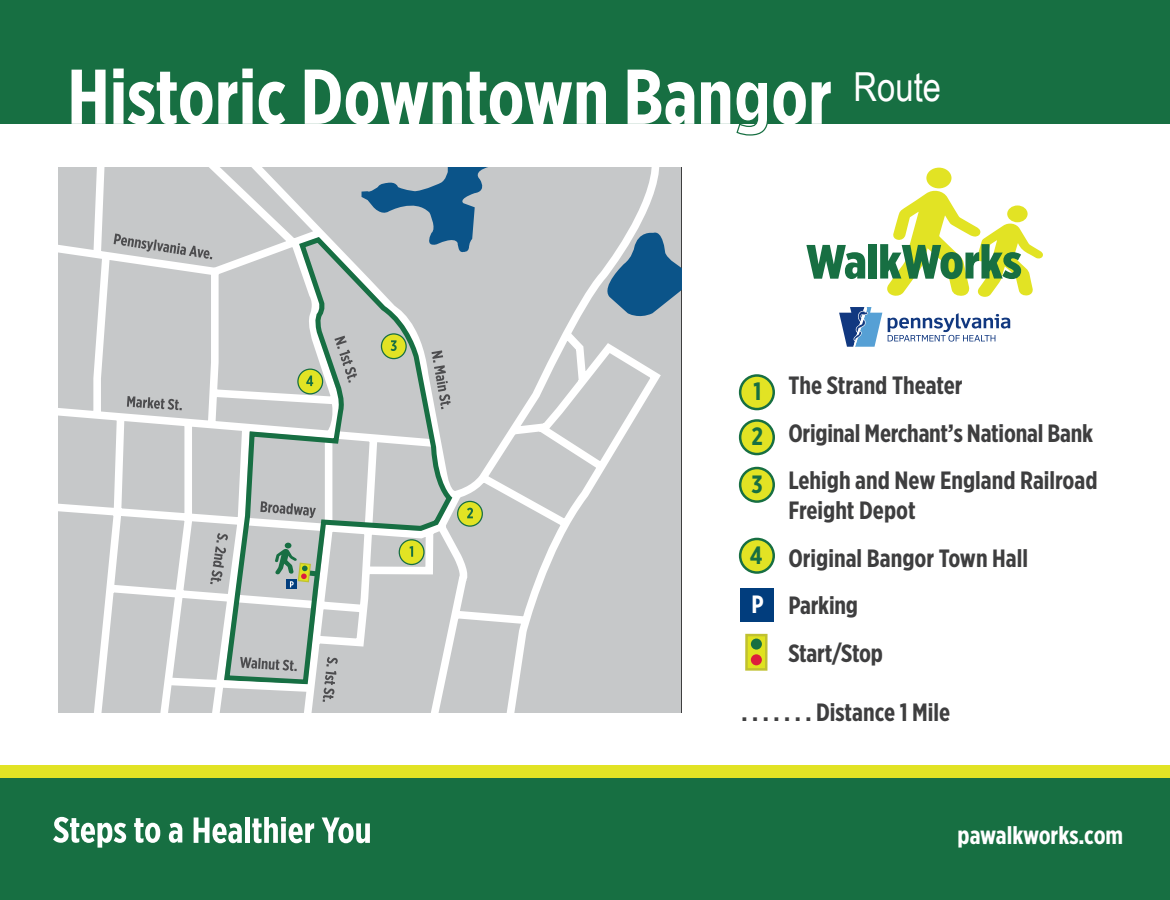
<style>
.page{position:relative;width:1170px;height:900px;background:#fff}
.page>*{position:absolute;margin:0;border:0;box-sizing:border-box;transform-origin:0 0}
.t1{font:700 77.5px "Gotham X Narrow";color:#fff}
.t2{font:40px "Arial Narrow";color:#fff}
.t3{font:700 25px/47.5px "Gotham X Narrow";color:#3e3e3f}
.t4{font:700 25px "Gotham X Narrow";color:#fff}
.t5{font:700 25px/45px "Gotham X Narrow";color:#176f42}
</style>
<div class="page">
<div style="left:0;top:0;width:1170px;height:124px;background:#176f42"></div>
<div style="left:0;top:765px;width:1170px;height:135px;background:#e2e324"></div>
<div style="left:0;top:778px;width:1170px;height:122px;background:#176f42"></div>
<svg style="left:53px;top:817px;width:73px;height:31px"></svg>
<svg style="left:134px;top:818px;width:26px;height:25px"></svg>
<svg style="left:169px;top:823px;width:13px;height:20px"></svg>
<svg style="left:194px;top:817px;width:48px;height:26px"></svg>
<div style="left:245px;top:817px;width:5px;height:26px;background:#fff"></div>
<svg style="left:252px;top:817px;width:62px;height:26px"></svg>
<svg style="left:322px;top:817px;width:48px;height:26px"></svg>
<div style="left:740px;top:375px;width:34px;height:34px;background:#e2e324;border-radius:50%"></div>
<div style="left:739px;top:374px;width:36px;height:36px;border:2px solid #176f42;border-radius:50%"></div>
<div style="left:740px;top:420px;width:34px;height:34px;background:#e2e324;border-radius:50%"></div>
<div style="left:739px;top:419px;width:36px;height:36px;border:2px solid #176f42;border-radius:50%"></div>
<div style="left:740px;top:468px;width:34px;height:34px;background:#e2e324;border-radius:50%"></div>
<div style="left:739px;top:467px;width:36px;height:36px;border:2px solid #176f42;border-radius:50%"></div>
<div style="left:740px;top:539px;width:34px;height:34px;background:#e2e324;border-radius:50%"></div>
<div style="left:739px;top:538px;width:36px;height:36px;border:2px solid #176f42;border-radius:50%"></div>
<div style="left:740px;top:588px;width:34px;height:34px;background:#013d7d"></div>
<svg style="left:888px;top:313px;width:122px;height:28px"></svg>
<svg style="left:839px;top:307px;width:43px;height:40px"></svg>
<div style="left:926px;top:168px;width:26px;height:20px;background:#e2e324;border-radius:50%"></div>
<svg style="left:806px;top:245px;width:59px;height:34px"></svg>
<div style="left:869px;top:244px;width:8px;height:35px;background:#176f42"></div>
<svg style="left:880px;top:190px;width:163px;height:107px"></svg>
<svg style="left:736px;top:124px;width:32px;height:12px"></svg>
<div style="left:58px;top:168px;width:623px;height:545px;background:#c6c8c9"></div>
<svg style="left:58px;top:168px;width:603px;height:545px"></svg>
<svg style="left:221px;top:234px;width:233px;height:453px"></svg>
<svg style="left:160px;top:657px;width:178px;height:45px"></svg>
<svg style="left:432px;top:350px;width:19px;height:59px"></svg>
<svg style="left:334px;top:336px;width:23px;height:47px"></svg>
<svg style="left:362px;top:168px;width:128px;height:86px"></svg>
<svg style="left:601px;top:230px;width:81px;height:90px"></svg>
<svg style="left:286px;top:587px;width:11px;height:2px"></svg>
<svg style="left:275px;top:543px;width:48px;height:44px"></svg>
<div style="left:399px;top:540px;width:25px;height:24px;background:#e2e324;border-radius:50%"></div>
<div style="left:399px;top:539px;width:26px;height:26px;border:1px solid #176f43;border-radius:50%"></div>
<svg style="left:410px;top:546px;width:3px;height:11px"></svg>
<div style="left:381px;top:334px;width:25px;height:25px;background:#e2e324;border-radius:50%"></div>
<div style="left:381px;top:333px;width:26px;height:26px;border:1px solid #176f43;border-radius:50%"></div>
<svg style="left:391px;top:340px;width:6px;height:11px"></svg>
<div style="left:298px;top:369px;width:25px;height:25px;background:#e2e324;border-radius:50%"></div>
<div style="left:297px;top:369px;width:26px;height:25px;border:1px solid #176f43;border-radius:50%"></div>
<svg style="left:306px;top:376px;width:7px;height:10px"></svg>
<div style="left:458px;top:501px;width:24px;height:25px;background:#e2e324;border-radius:50%"></div>
<div style="left:457px;top:501px;width:26px;height:26px;border:1px solid #176f43;border-radius:50%"></div>
<svg style="left:467px;top:508px;width:6px;height:10px"></svg>
<div style="left:746px;top:635px;width:20px;height:34px;background:#dfe21f"></div>
<div style="left:745px;top:634px;width:23px;height:37px;border:2px solid #c0c130"></div>
<div style="left:751px;top:639px;width:11px;height:11px;background:#176f42;border-radius:50%"></div>
<div style="left:751px;top:654px;width:11px;height:11px;background:#dd1d3c;border-radius:50%"></div>
<h1 class="t1" style="left:67px;top:49px;width:766px">Historic Downtown Bangor</h1>
<h2 class="t2" style="left:854px;top:58px;width:89px">Route</h2>
<p class="t3" style="left:788px;top:362px;width:311px">The Strand Theater<br>Original Merchant’s National Bank<br>Lehigh and New England Railroad</p>
<p class="t3" style="left:788px;top:487px;width:241px">Freight Depot<br>Original Bangor Town Hall<br>Parking<br>Start/Stop</p>
<p class="t3" style="left:741px;top:688px;width:210px">. . . . . . . Distance 1 Mile</p>
<p class="t5" style="left:751px;top:369px;width:13px">1<br>2</p>
<p class="t5" style="left:751px;top:461px;width:13px">3</p>
<p class="t5" style="left:750px;top:533px;width:14px">4</p>
<p class="t4" style="left:751px;top:589px;width:14px">P</p>
<p class="t4" style="left:958px;top:820px;width:167px">pawalkworks.com</p>
</div>
